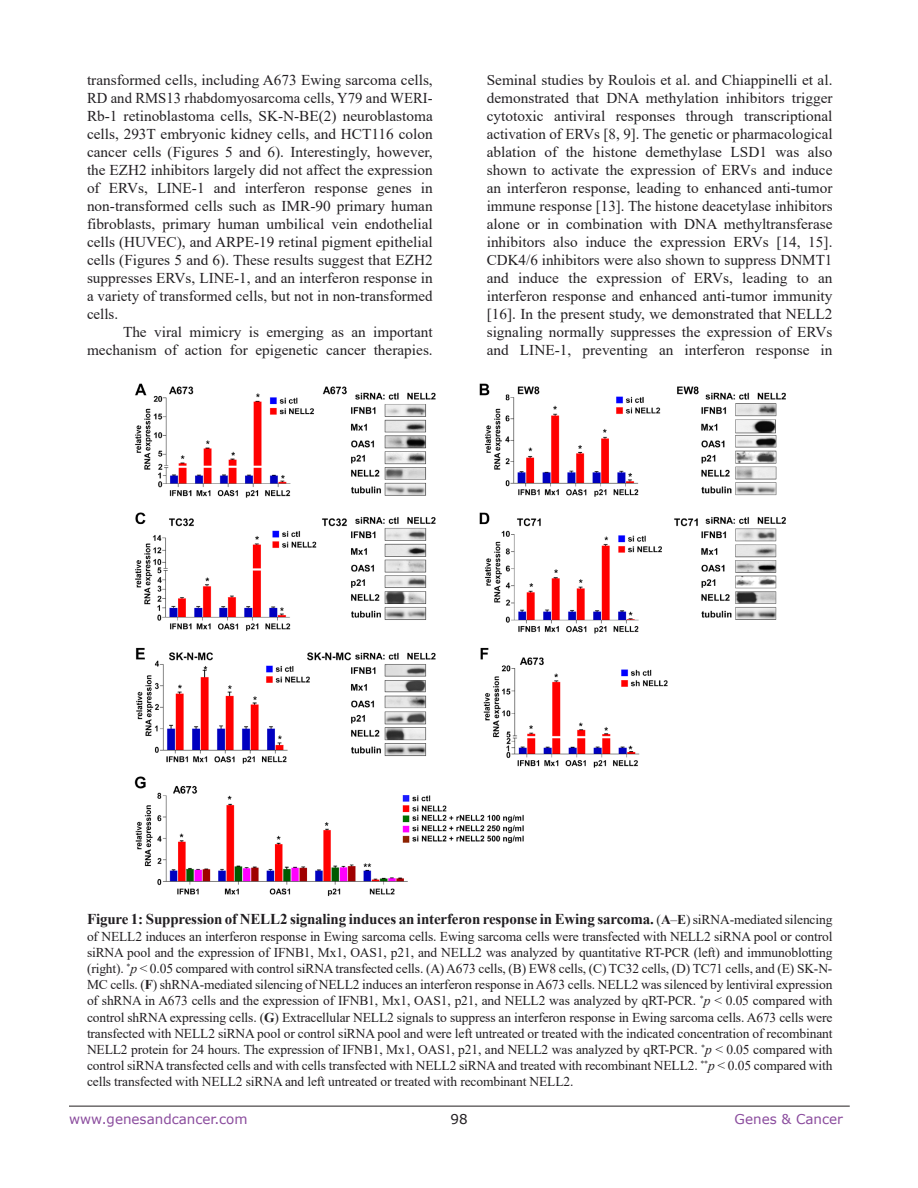
<style>
.page{position:relative;width:918px;height:1188px;background:#fff}
.page>*{position:absolute;margin:0;border:0;box-sizing:border-box;transform-origin:0 0}
.BodyText{font:15px/18px "Times New Roman";color:#221f22;text-align:justify}
.FigureText{font:700 15px "Times New Roman";letter-spacing:-.01em;color:#221f22}
.FigureText-2{font:13.5px/16.2px "Times New Roman";letter-spacing:-.01em;color:#221f22;text-align:justify}
.t1{font:13.5px "Verdana";color:#8a4b9d}
.t2{font:13.5px "Verdana";color:#221f22}
.s1{font-weight:400;font-size:13.5px}
.s2{font-size:13.5px}
.s3{font-style:italic}
.s4{font-weight:700}
</style>
<div class="page">
<hr style="left:69px;top:1106px;width:781px;height:1px;background:#231f20">
<img style="left:134px;top:383px;width:652px;height:513px">
<p class="BodyText" style="left:87px;top:71px;width:347px">transformed cells, including A673 Ewing sarcoma cells, RD and RMS13 rhabdomyosarcoma cells, Y79 and WERI-Rb-1 retinoblastoma cells, SK-N-BE(2) neuroblastoma cells, 293T embryonic kidney cells, and HCT116 colon cancer cells (Figures 5 and 6). Interestingly, however, the EZH2 inhibitors largely did not affect the expression of ERVs, LINE-1 and interferon response genes in non-transformed cells such as IMR-90 primary human fibroblasts, primary human umbilical vein endothelial cells (HUVEC), and ARPE-19 retinal pigment epithelial cells (Figures 5 and 6). These results suggest that EZH2 suppresses ERVs, LINE-1, and an interferon response in a variety of transformed cells, but not in non-transformed cells.</p>
<p class="BodyText" style="left:87px;top:323px;width:347px;text-align:right">The viral mimicry is emerging as an important mechanism of action for epigenetic cancer therapies.</p>
<p class="BodyText" style="left:487px;top:71px;width:347px">Seminal studies by Roulois et al. and Chiappinelli et al. demonstrated that DNA methylation inhibitors trigger cytotoxic antiviral responses through transcriptional activation of ERVs [8, 9]. The genetic or pharmacological ablation of the histone demethylase LSD1 was also shown to activate the expression of ERVs and induce an interferon response, leading to enhanced anti-tumor immune response [13]. The histone deacetylase inhibitors alone or in combination with DNA methyltransferase inhibitors also induce the expression ERVs [14, 15].<br>CDK4/6 inhibitors were also shown to suppress DNMT1 and induce the expression of ERVs, leading to an interferon response and enhanced anti-tumor immunity [16]. In the present study, we demonstrated that NELL2 signaling normally suppresses the expression of ERVs and LINE-1, preventing an interferon response in</p>
<p class="FigureText" style="left:87px;top:909px;width:747px">Figure 1: Suppression of NELL2 signaling induces an interferon response in Ewing sarcoma. <span class="s1">(</span><span class="s2">A</span><span class="s1">–</span><span class="s2">E</span><span class="s1">) siRNA-mediated silencing</span></p>
<p class="FigureText-2" style="left:87px;top:928px;width:747px">of NELL2 induces an interferon response in Ewing sarcoma cells. Ewing sarcoma cells were transfected with NELL2 siRNA pool or control siRNA pool and the expression of IFNB1, Mx1, OAS1, p21, and NELL2 was analyzed by quantitative RT-PCR (left) and immunoblotting (right). <sup>*</sup><span class="s3">p</span> &lt; 0.05 compared with control siRNA transfected cells. (A) A673 cells, (B) EW8 cells, (C) TC32 cells, (D) TC71 cells, and (E) SK-N-MC cells. (<span class="s4">F</span>) shRNA-mediated silencing of NELL2 induces an interferon response in A673 cells. NELL2 was silenced by lentiviral expression of shRNA in A673 cells and the expression of IFNB1, Mx1, OAS1, p21, and NELL2 was analyzed by qRT-PCR. <sup>*</sup><span class="s3">p</span> &lt; 0.05 compared with control shRNA expressing cells. (<span class="s4">G</span>) Extracellular NELL2 signals to suppress an interferon response in Ewing sarcoma cells. A673 cells were transfected with NELL2 siRNA pool or control siRNA pool and were left untreated or treated with the indicated concentration of recombinant NELL2 protein for 24 hours. The expression of IFNB1, Mx1, OAS1, p21, and NELL2 was analyzed by qRT-PCR. <sup>*</sup><span class="s3">p</span> &lt; 0.05 compared with control siRNA transfected cells and with cells transfected with NELL2 siRNA and treated with recombinant NELL2. <sup>**</sup><span class="s3">p</span> &lt; 0.05 compared with cells transfected with NELL2 siRNA and left untreated or treated with recombinant NELL2.</p>
<p class="t1" style="left:69px;top:1110px;width:180px">www.genesandcancer.com</p>
<p class="t2" style="left:450px;top:1110px;width:19px">98</p>
<p class="t1" style="left:735px;top:1110px;width:110px">Genes &amp; Cancer</p>
</div>
